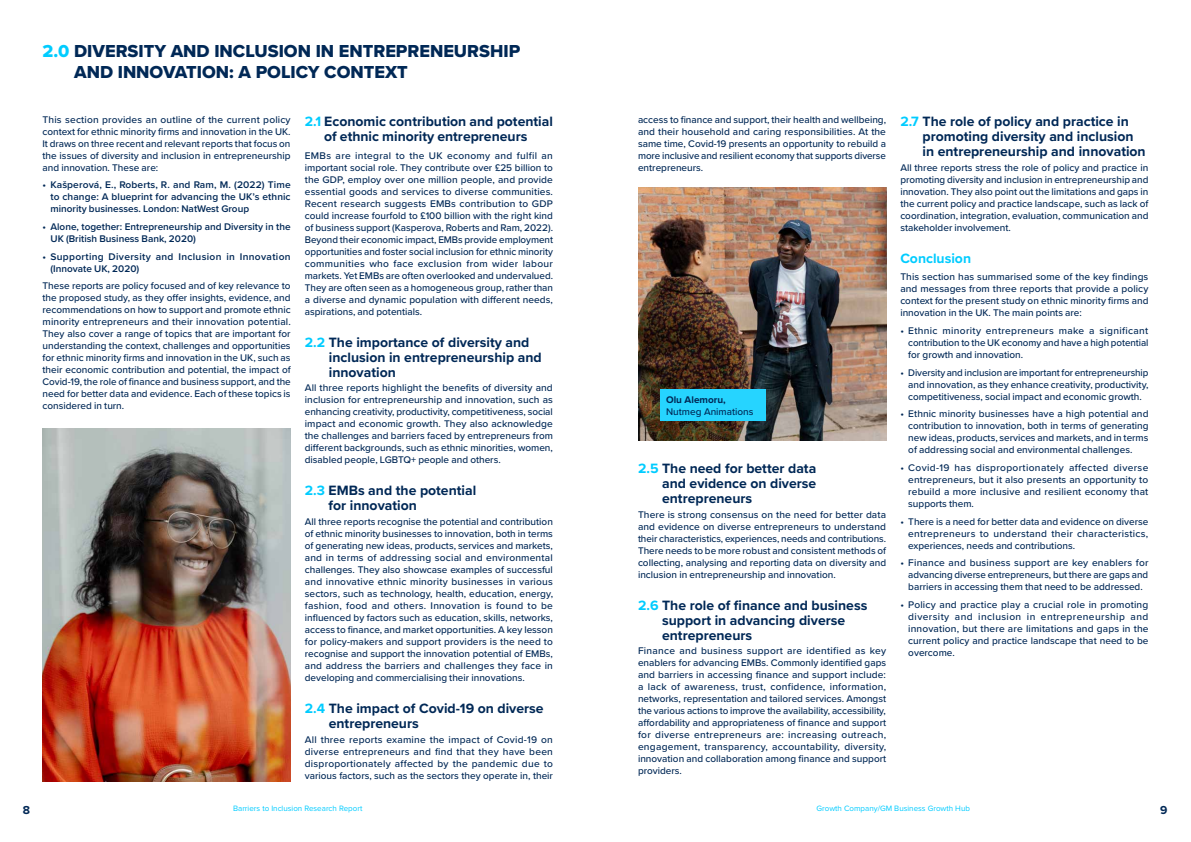
<style>
.page{position:relative;width:1191px;height:842px;background:#fff}
.page>*{position:absolute;margin:0;border:0;box-sizing:border-box;transform-origin:0 0}
.t1{font:18px/21.6px "Proxima Nova Extrabld";color:#002856}
.t2{font:700 14px/15px "Proxima Nova";color:#002856}
.t3{font:700 14px "Proxima Nova";color:#0cf}
.t4{font:700 12px "Proxima Nova";color:#002856}
.t5{font:500 10px/12px "Proxima Nova";color:#002856;text-align:justify}
.t6{font:600 10px/12px "Proxima Nova";color:#002856;text-align:justify}
.t7{font:600 10px/12px "Proxima Nova";letter-spacing:.03em;color:#002856}
.t8{font:700 10px "Proxima Nova";color:#002856}
.t9{font:8px "Proxima Nova";color:#0cf}
.s1{color:#0cf}
</style>
<div class="page">
<img style="left:43px;top:428px;width:248px;height:353px">
<img style="left:638px;top:188px;width:248px;height:252px">
<div style="left:660px;top:389px;width:105px;height:32px;background:#26d4ff"></div>
<h1 class="t1" style="left:74px;top:40px;width:447px;text-indent:-32px"><span class="s1">2.0</span> DIVERSITY AND INCLUSION IN ENTREPRENEURSHIP<br>AND INNOVATION: A POLICY CONTEXT</h1>
<p class="t5" style="left:43px;top:113px;width:250px">This section provides an outline of the current policy context for ethnic minority firms and innovation in the UK.<br>It draws on three recent and relevant reports that focus on the issues of diversity and inclusion in entrepreneurship and innovation. These are:</p>
<p class="t6" style="left:50px;top:179px;width:242px;text-indent:-8px">• Kašperová, E., Roberts, R. and Ram, M. (2022) Time to change: A blueprint for advancing the UK’s ethnic minority businesses. London: NatWest Group</p>
<p class="t6" style="left:50px;top:220px;width:242px;text-indent:-8px">• Alone, together: Entrepreneurship and Diversity in the<br>UK (British Business Bank, 2020)</p>
<p class="t7" style="left:50px;top:250px;width:242px;text-indent:-8px">• Supporting Diversity and Inclusion in Innovation (Innovate UK, 2020)</p>
<p class="t5" style="left:43px;top:280px;width:250px">These reports are policy focused and of key relevance to the proposed study, as they offer insights, evidence, and recommendations on how to support and promote ethnic minority entrepreneurs and their innovation potential.<br>They also cover a range of topics that are important for understanding the context, challenges and opportunities for ethnic minority firms and innovation in the UK, such as their economic contribution and potential, the impact of Covid-19, the role of finance and business support, and the need for better data and evidence. Each of these topics is considered in turn.</p>
<h2 class="t2" style="left:305px;top:113px;width:250px;text-align:center"><span class="s1">2.1</span> Economic contribution and potential of ethnic minority entrepreneurs</h2>
<p class="t5" style="left:305px;top:149px;width:250px">EMBs are integral to the UK economy and fulfil an important social role. They contribute over £25 billion to the GDP, employ over one million people, and provide essential goods and services to diverse communities.<br>Recent research suggests EMBs contribution to GDP could increase fourfold to £100 billion with the right kind of business support (Kasperova, Roberts and Ram, 2022).<br>Beyond their economic impact, EMBs provide employment opportunities and foster social inclusion for ethnic minority communities who face exclusion from wider labour markets. Yet EMBs are often overlooked and undervalued.<br>They are often seen as a homogeneous group, rather than a diverse and dynamic population with different needs, aspirations, and potentials.</p>
<h2 class="t2" style="left:329px;top:334px;width:214px;text-indent:-24px"><span class="s1">2.2</span> The importance of diversity and inclusion in entrepreneurship and innovation</h2>
<p class="t5" style="left:305px;top:382px;width:250px">All three reports highlight the benefits of diversity and inclusion for entrepreneurship and innovation, such as enhancing creativity, productivity, competitiveness, social impact and economic growth. They also acknowledge the challenges and barriers faced by entrepreneurs from different backgrounds, such as ethnic minorities, women, disabled people, LGBTQ+ people and others.</p>
<h2 class="t2" style="left:329px;top:483px;width:149px;text-indent:-24px"><span class="s1">2.3</span> EMBs and the potential for innovation</h2>
<p class="t5" style="left:305px;top:515px;width:250px">All three reports recognise the potential and contribution of ethnic minority businesses to innovation, both in terms of generating new ideas, products, services and markets, and in terms of addressing social and environmental challenges. They also showcase examples of successful and innovative ethnic minority businesses in various sectors, such as technology, health, education, energy, fashion, food and others. Innovation is found to be influenced by factors such as education, skills, networks, access to finance, and market opportunities. A key lesson for policy-makers and support providers is the need to recognise and support the innovation potential of EMBs, and address the barriers and challenges they face in developing and commercialising their innovations.</p>
<h2 class="t2" style="left:329px;top:701px;width:216px;text-indent:-24px"><span class="s1">2.4</span> The impact of Covid-19 on diverse entrepreneurs</h2>
<p class="t5" style="left:305px;top:733px;width:250px">All three reports examine the impact of Covid-19 on diverse entrepreneurs and find that they have been disproportionately affected by the pandemic due to various factors, such as the sectors they operate in, their</p>
<p class="t5" style="left:638px;top:113px;width:250px">access to finance and support, their health and wellbeing, and their household and caring responsibilities. At the same time, Covid-19 presents an opportunity to rebuild a more inclusive and resilient economy that supports diverse entrepreneurs.</p>
<p class="t8" style="left:666px;top:392px;width:61px">Olu Alemoru,</p>
<p class="t5" style="left:666px;top:405px;width:89px">Nutmeg Animations</p>
<h2 class="t2" style="left:662px;top:460px;width:156px;text-align:justify;text-indent:-24px"><span class="s1">2.5</span> The need for better data and evidence on diverse entrepreneurs</h2>
<p class="t5" style="left:638px;top:508px;width:250px">There is strong consensus on the need for better data and evidence on diverse entrepreneurs to understand their characteristics, experiences, needs and contributions.<br>There needs to be more robust and consistent methods of collecting, analysing and reporting data on diversity and inclusion in entrepreneurship and innovation.</p>
<h2 class="t2" style="left:662px;top:597px;width:207px;text-indent:-24px"><span class="s1">2.6</span> The role of finance and business support in advancing diverse entrepreneurs</h2>
<p class="t5" style="left:638px;top:645px;width:250px">Finance and business support are identified as key enablers for advancing EMBs. Commonly identified gaps and barriers in accessing finance and support include: a lack of awareness, trust, confidence, information, networks, representation and tailored services. Amongst the various actions to improve the availability, accessibility, affordability and appropriateness of finance and support for diverse entrepreneurs are: increasing outreach, engagement, transparency, accountability, diversity, innovation and collaboration among finance and support providers.</p>
<h2 class="t2" style="left:922px;top:113px;width:225px;text-indent:-22px"><span class="s1">2.7</span> The role of policy and practice in promoting diversity and inclusion in entrepreneurship and innovation</h2>
<p class="t5" style="left:900px;top:161px;width:250px">All three reports stress the role of policy and practice in promoting diversity and inclusion in entrepreneurship and innovation. They also point out the limitations and gaps in the current policy and practice landscape, such as lack of coordination, integration, evaluation, communication and stakeholder involvement.</p>
<h2 class="t3" style="left:900px;top:248px;width:72px">Conclusion</h2>
<p class="t5" style="left:900px;top:271px;width:250px">This section has summarised some of the key findings and messages from three reports that provide a policy context for the present study on ethnic minority firms and innovation in the UK. The main points are:</p>
<p class="t5" style="left:908px;top:324px;width:242px;text-indent:-8px">• Ethnic minority entrepreneurs make a significant contribution to the UK economy and have a high potential for growth and innovation.</p>
<p class="t5" style="left:908px;top:366px;width:242px;text-indent:-8px">• Diversity and inclusion are important for entrepreneurship and innovation, as they enhance creativity, productivity, competitiveness, social impact and economic growth.</p>
<p class="t5" style="left:908px;top:408px;width:242px;text-indent:-8px">• Ethnic minority businesses have a high potential and contribution to innovation, both in terms of generating new ideas, products, services and markets, and in terms of addressing social and environmental challenges.</p>
<p class="t5" style="left:908px;top:461px;width:242px;text-indent:-8px">• Covid-19 has disproportionately affected diverse entrepreneurs, but it also presents an opportunity to rebuild a more inclusive and resilient economy that supports them.</p>
<p class="t5" style="left:908px;top:515px;width:242px;text-indent:-8px">• There is a need for better data and evidence on diverse entrepreneurs to understand their characteristics, experiences, needs and contributions.</p>
<p class="t5" style="left:908px;top:557px;width:242px;text-indent:-8px">• Finance and business support are key enablers for advancing diverse entrepreneurs, but there are gaps and barriers in accessing them that need to be addressed.</p>
<p class="t5" style="left:908px;top:598px;width:242px;text-indent:-8px">• Policy and practice play a crucial role in promoting diversity and inclusion in entrepreneurship and innovation, but there are limitations and gaps in the current policy and practice landscape that need to be overcome.</p>
<p class="t4" style="left:23px;top:801px;width:9px">8</p>
<p class="t9" style="left:233px;top:802px;width:131px">Barriers to Inclusion Research Report</p>
<p class="t9" style="left:816px;top:802px;width:155px">Growth Company/GM Business Growth Hub</p>
<p class="t4" style="left:1160px;top:801px;width:9px">9</p>
</div>
